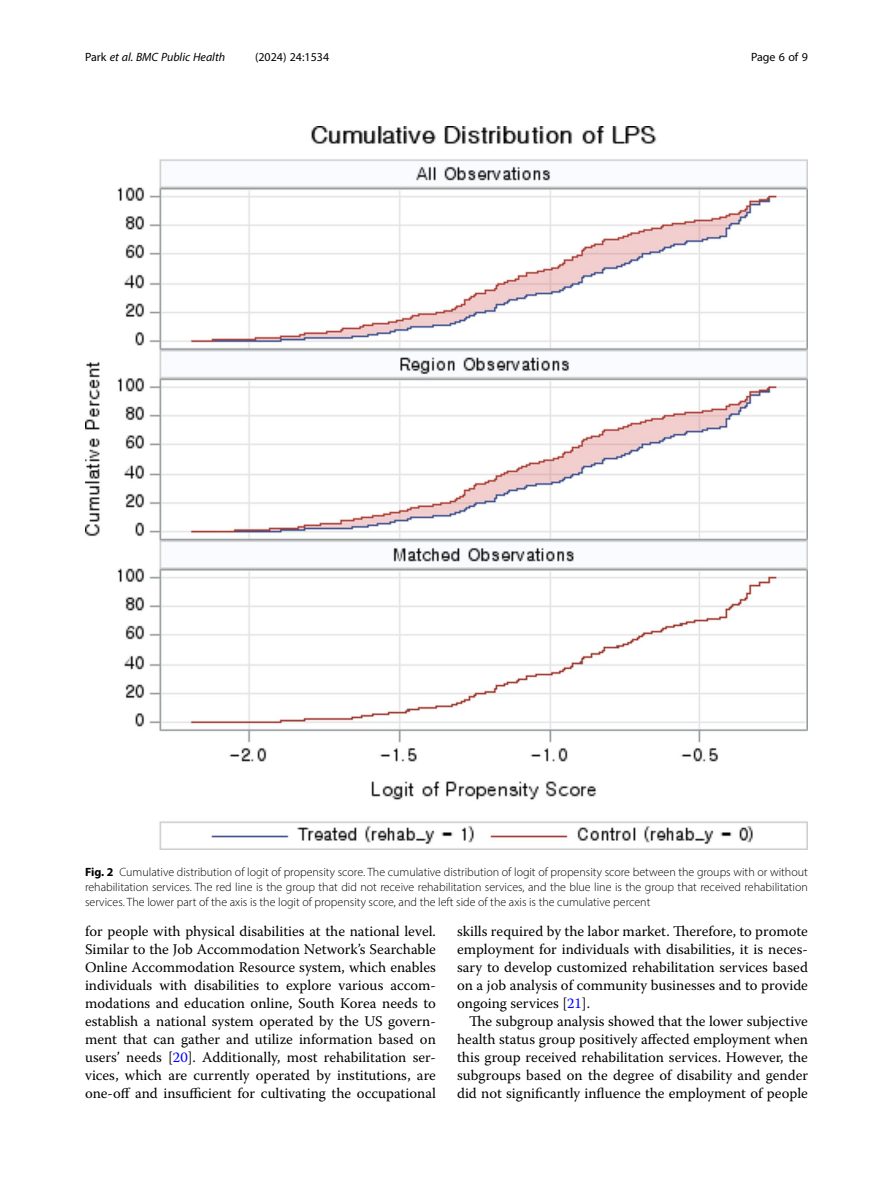
<style>
.page{position:relative;width:893px;height:1191px;background:#fff}
.page>*{position:absolute;margin:0;border:0;box-sizing:border-box;transform-origin:0 0}
.Body_Text_Indent{font:14.7px/18px "Warnock Pro";color:#000;text-align:justify}
.Figure_Caption{font:300 12px/15px "Myriad Pro";color:#000;text-align:justify}
.t1{font:italic 12px "Myriad Pro";color:#000}
.t2{font:12px "Myriad Pro";color:#000}
.s1{font-style:normal}
.s2{font-weight:700}
.s3{color:#00f}
</style>
<div class="page">
<img style="left:85px;top:126px;width:723px;height:723px">
<p class="t1" style="left:85px;top:50px;width:142px"><span class="s1">Park</span> et al. BMC Public Health</p>
<p class="t2" style="left:255px;top:50px;width:76px">(2024) 24:1534</p>
<p class="t2" style="left:751px;top:50px;width:58px">Page 6 of 9</p>
<p class="Figure_Caption" style="left:85px;top:864px;width:724px"><span class="s2">Fig. 2</span> Cumulative distribution of logit of propensity score. The cumulative distribution of logit of propensity score between the groups with or without rehabilitation services. The red line is the group that did not receive rehabilitation services, and the blue line is the group that received rehabilitation services. The lower part of the axis is the logit of propensity score, and the left side of the axis is the cumulative percent</p>
<p class="Body_Text_Indent" style="left:85px;top:922px;width:352px">for people with physical disabilities at the national level.<br>Similar to the Job Accommodation Network’s Searchable Online Accommodation Resource system, which enables individuals with disabilities to explore various accom&shy;modations and education online, South Korea needs to establish a national system operated by the US govern&shy;ment that can gather and utilize information based on users’ needs [<span class="s3">20</span>]. Additionally, most rehabilitation ser&shy;vices, which are currently operated by institutions, are one-off and insufficient for cultivating the occupational</p>
<p class="Body_Text_Indent" style="left:457px;top:922px;width:352px">skills required by the labor market. Therefore, to promote employment for individuals with disabilities, it is neces&shy;sary to develop customized rehabilitation services based on a job analysis of community businesses and to provide ongoing services [<span class="s3">21</span>].</p>
<p class="Body_Text_Indent" style="left:457px;top:1012px;width:352px;text-indent:12px">The subgroup analysis showed that the lower subjective health status group positively affected employment when this group received rehabilitation services. However, the subgroups based on the degree of disability and gender did not significantly influence the employment of people</p>
</div>
